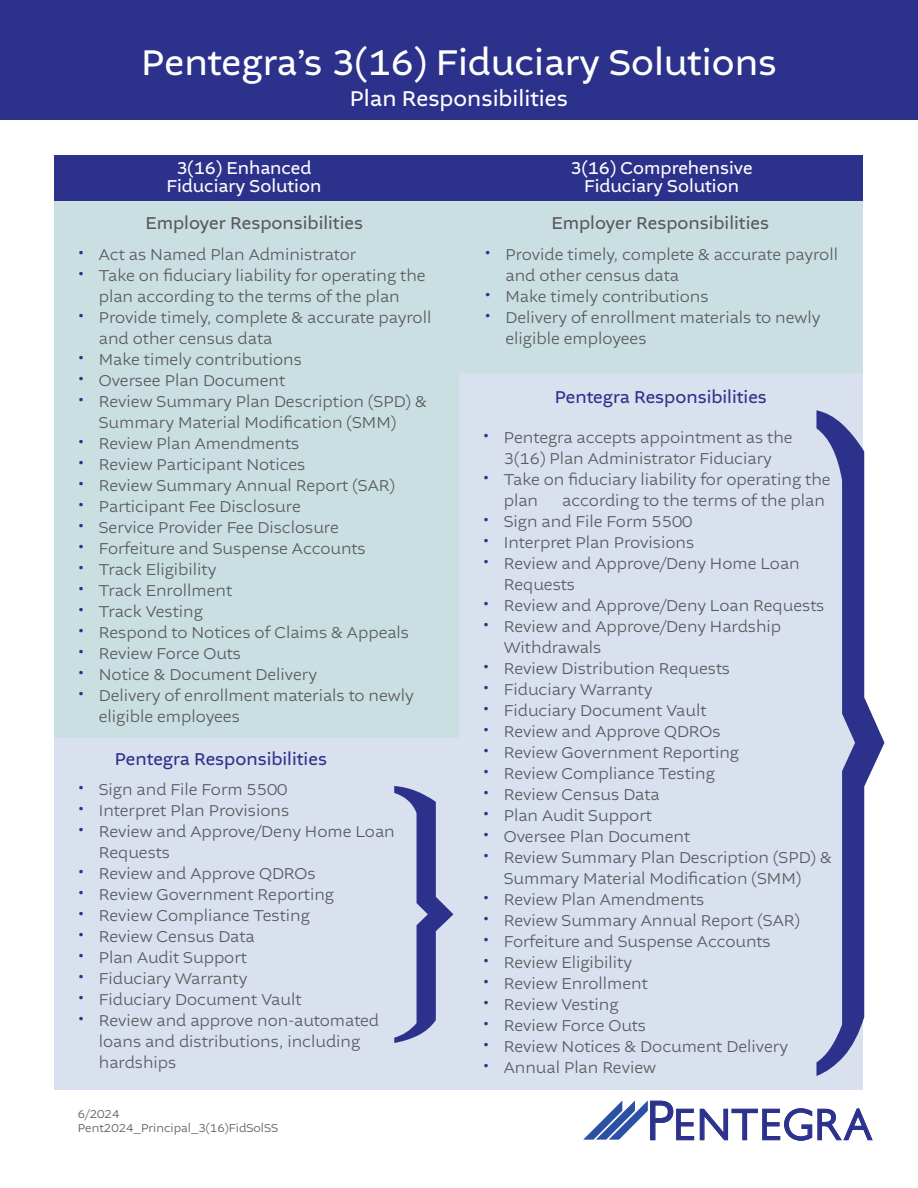
<style>
.page{position:relative;width:918px;height:1188px;background:#fff}
.page>*{position:absolute;margin:0;border:0;box-sizing:border-box;transform-origin:0 0}
.t1{font:37.5px "Altivo";color:#fff}
.t2{font:22.5px "Altivo";color:#fff}
.t3{font:18px/18px "Altivo";color:#fff;text-align:center}
.t4{font:18px "Altivo";color:#58595b}
.t5{font:18px "Altivo";color:#2c318c}
.t6{font:300 16.5px/21px "Altivo";color:#58595b}
.t7{font:300 12px/14.4px "Altivo";color:#58595b}
.s1{font-size:24px;color:#2c318c}
</style>
<div class="page">
<div style="left:453px;top:325px;width:409px;height:765px;background:#d9e1ee"></div>
<div style="left:54px;top:199px;width:404px;height:539px;background:#cadfe2"></div>
<div style="left:453px;top:199px;width:409px;height:174px;background:#cadfe2"></div>
<div style="left:0;top:0;width:918px;height:120px;background:#2c318c"></div>
<svg style="left:583px;top:1100px;width:111px;height:40px"></svg>
<svg style="left:700px;top:1108px;width:173px;height:33px"></svg>
<div style="left:54px;top:738px;width:404px;height:352px;background:#d9e1ee"></div>
<svg style="left:816px;top:410px;width:69px;height:666px"></svg>
<div style="left:54px;top:155px;width:808px;height:46px;background:#2c318c"></div>
<svg style="left:394px;top:786px;width:59px;height:257px"></svg>
<h1 class="t1" style="left:141px;top:38px;width:637px">Pentegra’s 3(16) Fiduciary Solutions</h1>
<h2 class="t2" style="left:350px;top:85px;width:220px">Plan Responsibilities</h2>
<p class="t3" style="left:167px;top:160px;width:156px">3(16) Enhanced<br>Fiduciary Solution</p>
<p class="t3" style="left:571px;top:160px;width:184px">3(16) Comprehensive<br>Fiduciary Solution</p>
<p class="t4" style="left:146px;top:212px;width:219px">Employer Responsibilities</p>
<p class="t6" style="left:78px;top:244px;width:280px"><span class="s1">•</span> Act as Named Plan Administrator</p>
<p class="t6" style="left:78px;top:265px;width:349px;text-align:center"><span class="s1">•</span> Take on fiduciary liability for operating the plan according to the terms of the plan</p>
<p class="t6" style="left:99px;top:307px;width:334px;text-indent:-21px"><span class="s1">•</span> Provide timely, complete &amp; accurate payroll and other census data</p>
<p class="t6" style="left:78px;top:349px;width:226px"><span class="s1">•</span> Make timely contributions</p>
<p class="t6" style="left:78px;top:370px;width:209px"><span class="s1">•</span> Oversee Plan Document</p>
<p class="t6" style="left:78px;top:391px;width:351px;text-align:center"><span class="s1">•</span> Review Summary Plan Description (SPD) &amp;<br>Summary Material Modification (SMM)</p>
<p class="t6" style="left:78px;top:433px;width:223px"><span class="s1">•</span> Review Plan Amendments</p>
<p class="t6" style="left:78px;top:454px;width:229px"><span class="s1">•</span> Review Participant Notices</p>
<p class="t6" style="left:78px;top:475px;width:319px"><span class="s1">•</span> Review Summary Annual Report (SAR)</p>
<p class="t6" style="left:78px;top:496px;width:225px"><span class="s1">•</span> Participant Fee Disclosure</p>
<p class="t6" style="left:78px;top:517px;width:263px"><span class="s1">•</span> Service Provider Fee Disclosure</p>
<p class="t6" style="left:78px;top:538px;width:289px"><span class="s1">•</span> Forfeiture and Suspense Accounts</p>
<p class="t6" style="left:78px;top:559px;width:140px"><span class="s1">•</span> Track Eligibility</p>
<p class="t6" style="left:78px;top:580px;width:156px"><span class="s1">•</span> Track Enrollment</p>
<p class="t6" style="left:78px;top:601px;width:127px"><span class="s1">•</span> Track Vesting</p>
<p class="t6" style="left:78px;top:622px;width:333px"><span class="s1">•</span> Respond to Notices of Claims &amp; Appeals</p>
<p class="t6" style="left:78px;top:643px;width:165px"><span class="s1">•</span> Review Force Outs</p>
<p class="t6" style="left:78px;top:664px;width:241px"><span class="s1">•</span> Notice &amp; Document Delivery</p>
<p class="t6" style="left:99px;top:685px;width:316px;text-indent:-21px"><span class="s1">•</span> Delivery of enrollment materials to newly eligible employees</p>
<p class="t5" style="left:115px;top:748px;width:214px">Pentegra Responsibilities</p>
<p class="t6" style="left:78px;top:779px;width:211px"><span class="s1">•</span> Sign and File Form 5500</p>
<p class="t6" style="left:78px;top:800px;width:213px"><span class="s1">•</span> Interpret Plan Provisions</p>
<p class="t6" style="left:99px;top:821px;width:297px;text-indent:-21px"><span class="s1">•</span> Review and Approve/Deny Home Loan<br>Requests</p>
<p class="t6" style="left:78px;top:863px;width:239px"><span class="s1">•</span> Review and Approve QDROs</p>
<p class="t6" style="left:78px;top:884px;width:258px"><span class="s1">•</span> Review Government Reporting</p>
<p class="t6" style="left:78px;top:905px;width:234px"><span class="s1">•</span> Review Compliance Testing</p>
<p class="t6" style="left:78px;top:926px;width:178px"><span class="s1">•</span> Review Census Data</p>
<p class="t6" style="left:78px;top:947px;width:171px"><span class="s1">•</span> Plan Audit Support</p>
<p class="t6" style="left:78px;top:968px;width:171px"><span class="s1">•</span> Fiduciary Warranty</p>
<p class="t6" style="left:78px;top:989px;width:225px"><span class="s1">•</span> Fiduciary Document Vault</p>
<p class="t6" style="left:99px;top:1010px;width:282px;text-indent:-21px"><span class="s1">•</span> Review and approve non-automated loans and distributions, including hardships</p>
<p class="t7" style="left:78px;top:1107px;width:202px">6/2024<br>Pent2024_Principal_3(16)FidSolSS</p>
<p class="t4" style="left:552px;top:212px;width:219px">Employer Responsibilities</p>
<p class="t6" style="left:505px;top:244px;width:334px;text-indent:-21px"><span class="s1">•</span> Provide timely, complete &amp; accurate payroll and other census data</p>
<p class="t6" style="left:484px;top:286px;width:226px"><span class="s1">•</span> Make timely contributions</p>
<p class="t6" style="left:505px;top:307px;width:316px;text-indent:-21px"><span class="s1">•</span> Delivery of enrollment materials to newly eligible employees</p>
<p class="t5" style="left:555px;top:385px;width:214px">Pentegra Responsibilities</p>
<p class="t6" style="left:483px;top:427px;width:311px;text-align:center"><span class="s1">•</span> Pentegra accepts appointment as the<br>3(16) Plan Administrator Fiduciary</p>
<p class="t6" style="left:504px;top:469px;width:328px;text-indent:-21px"><span class="s1">•</span> Take on fiduciary liability for operating the plan</p>
<p class="t6" style="left:562px;top:490px;width:264px">according to the terms of the plan</p>
<p class="t6" style="left:483px;top:511px;width:211px"><span class="s1">•</span> Sign and File Form 5500</p>
<p class="t6" style="left:483px;top:532px;width:213px"><span class="s1">•</span> Interpret Plan Provisions</p>
<p class="t6" style="left:504px;top:553px;width:297px;text-indent:-21px"><span class="s1">•</span> Review and Approve/Deny Home Loan<br>Requests</p>
<p class="t6" style="left:483px;top:595px;width:343px"><span class="s1">•</span> Review and Approve/Deny Loan Requests</p>
<p class="t6" style="left:504px;top:616px;width:279px;text-indent:-21px"><span class="s1">•</span> Review and Approve/Deny Hardship<br>Withdrawals</p>
<p class="t6" style="left:483px;top:658px;width:249px"><span class="s1">•</span> Review Distribution Requests</p>
<p class="t6" style="left:483px;top:679px;width:171px"><span class="s1">•</span> Fiduciary Warranty</p>
<p class="t6" style="left:483px;top:700px;width:225px"><span class="s1">•</span> Fiduciary Document Vault</p>
<p class="t6" style="left:483px;top:721px;width:239px"><span class="s1">•</span> Review and Approve QDROs</p>
<p class="t6" style="left:483px;top:742px;width:258px"><span class="s1">•</span> Review Government Reporting</p>
<p class="t6" style="left:483px;top:763px;width:234px"><span class="s1">•</span> Review Compliance Testing</p>
<p class="t6" style="left:483px;top:784px;width:178px"><span class="s1">•</span> Review Census Data</p>
<p class="t6" style="left:483px;top:805px;width:171px"><span class="s1">•</span> Plan Audit Support</p>
<p class="t6" style="left:483px;top:826px;width:209px"><span class="s1">•</span> Oversee Plan Document</p>
<p class="t6" style="left:483px;top:847px;width:351px;text-align:center"><span class="s1">•</span> Review Summary Plan Description (SPD) &amp;<br>Summary Material Modification (SMM)</p>
<p class="t6" style="left:483px;top:889px;width:223px"><span class="s1">•</span> Review Plan Amendments</p>
<p class="t6" style="left:483px;top:910px;width:319px"><span class="s1">•</span> Review Summary Annual Report (SAR)</p>
<p class="t6" style="left:483px;top:931px;width:289px"><span class="s1">•</span> Forfeiture and Suspense Accounts</p>
<p class="t6" style="left:483px;top:952px;width:151px"><span class="s1">•</span> Review Eligibility</p>
<p class="t6" style="left:483px;top:973px;width:167px"><span class="s1">•</span> Review Enrollment</p>
<p class="t6" style="left:483px;top:994px;width:137px"><span class="s1">•</span> Review Vesting</p>
<p class="t6" style="left:483px;top:1015px;width:165px"><span class="s1">•</span> Review Force Outs</p>
<p class="t6" style="left:483px;top:1036px;width:307px"><span class="s1">•</span> Review Notices &amp; Document Delivery</p>
<p class="t6" style="left:483px;top:1057px;width:175px"><span class="s1">•</span> Annual Plan Review</p>
</div>
